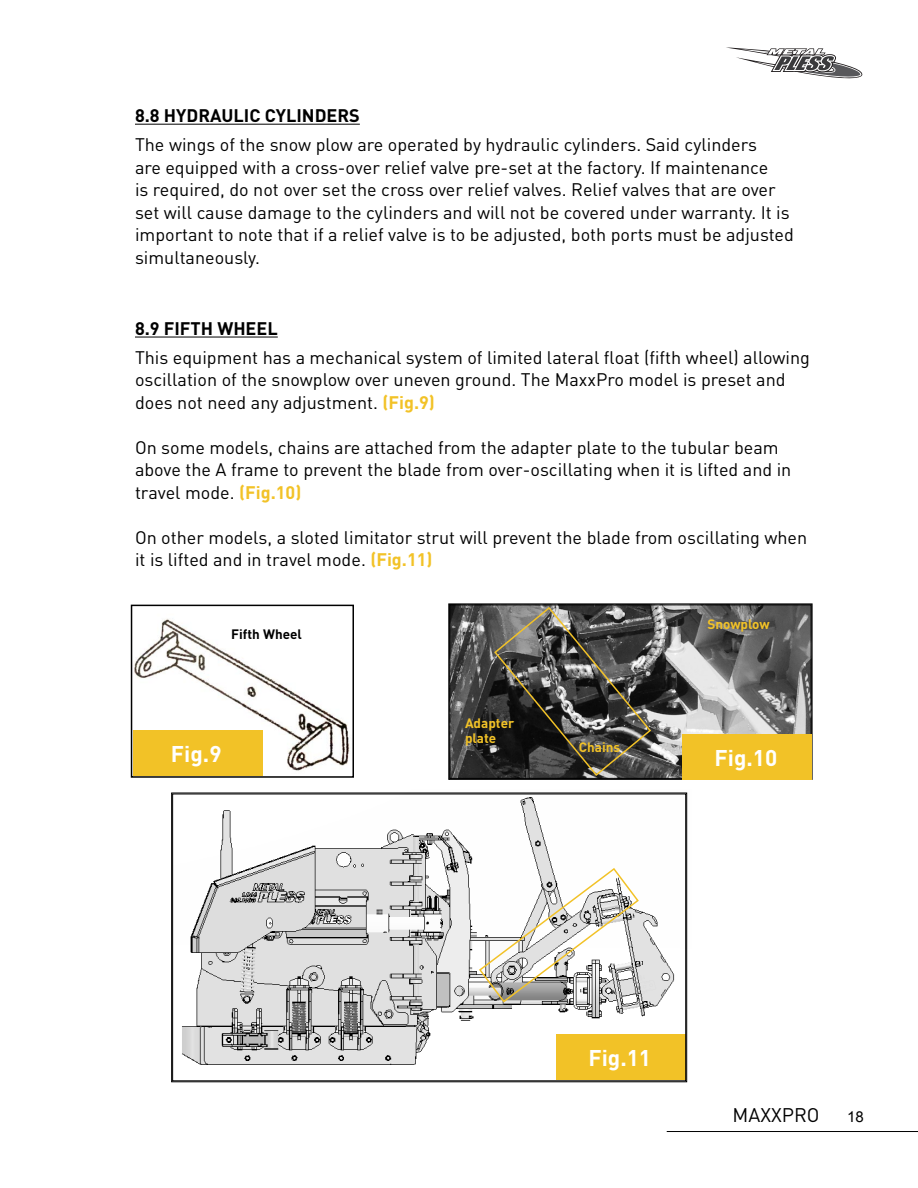
<style>
.page{position:relative;width:918px;height:1188px;background:#fff}
.page>*{position:absolute;margin:0;border:0;box-sizing:border-box;transform-origin:0 0}
.t1{font:700 22.5px "DINOT";color:#fff}
.t2{font:19.5px "DINOT";color:#000}
.t3{font:18px/22.5px "DINOT";color:#000}
.t4{font:700 18px "DINOT";color:#000}
.t5{font:15px "Arial";color:#000}
.t6{font:700 13.5px/15px "DINOT";color:#f2c227}
.t7{font:700 13.5px "DINOT";color:#000}
.s1{font-weight:700;color:#f2c227}
</style>
<div class="page">
<hr style="left:667px;top:1131px;width:251px;height:1px;background:#000">
<svg style="left:729px;top:48px;width:133px;height:31px"></svg>
<svg style="left:448px;top:603px;width:365px;height:177px;background:#6f6f6f"></svg>
<div style="left:450px;top:605px;width:361px;height:174px;border:1px solid #000"></div>
<hr style="left:135px;top:124px;width:225px;height:1px;background:#000">
<hr style="left:135px;top:337px;width:143px;height:1px;background:#000">
<div style="left:683px;top:734px;width:129px;height:46px;background:#f2c227"></div>
<svg style="left:493px;top:606px;width:159px;height:171px;background:#4d4c48"></svg>
<img style="left:134px;top:618px;width:216px;height:153px">
<div style="left:131px;top:605px;width:223px;height:173px;border:2px solid #000"></div>
<div style="left:133px;top:730px;width:130px;height:46px;background:#f2c227"></div>
<svg style="left:171px;top:792px;width:516px;height:290px"></svg>
<div style="left:172px;top:794px;width:514px;height:287px;border:1px solid #000"></div>
<p class="t4" style="left:135px;top:103px;width:226px">8.8 HYDRAULIC CYLINDERS</p>
<p class="t3" style="left:135px;top:133px;width:660px">The wings of the snow plow are operated by hydraulic cylinders. Said cylinders<br>are equipped with a cross-over relief valve pre-set at the factory. If maintenance<br>is required, do not over set the cross over relief valves. Relief valves that are over set will cause damage to the cylinders and will not be covered under warranty. It is important to note that if a relief valve is to be adjusted, both ports must be adjusted simultaneously.</p>
<p class="t4" style="left:135px;top:316px;width:144px">8.9 FIFTH WHEEL</p>
<p class="t3" style="left:135px;top:346px;width:677px">This equipment has a mechanical system of limited lateral float (fifth wheel) allowing oscillation of the snowplow over uneven ground. The MaxxPro model is preset and does not need any adjustment. <span class="s1">(Fig.9)</span></p>
<p class="t3" style="left:135px;top:436px;width:658px">On some models, chains are attached from the adapter plate to the tubular beam above the A frame to prevent the blade from over-oscillating when it is lifted and in travel mode. <span class="s1">(Fig.10)</span></p>
<p class="t3" style="left:135px;top:526px;width:674px">On other models, a sloted limitator strut will prevent the blade from oscillating when it is lifted and in travel mode. <span class="s1">(Fig.11)</span></p>
<p class="t7" style="left:231px;top:625px;width:72px">Fifth Wheel</p>
<p class="t1" style="left:171px;top:739px;width:52px">Fig.9</p>
<p class="t6" style="left:465px;top:715px;width:51px">Adapter plate</p>
<p class="t6" style="left:579px;top:739px;width:43px">Chains</p>
<p class="t6" style="left:707px;top:616px;width:64px">Snowplow</p>
<p class="t1" style="left:715px;top:743px;width:64px">Fig.10</p>
<p class="t1" style="left:588px;top:1043px;width:64px">Fig.11</p>
<p class="t2" style="left:733px;top:1103px;width:89px">MAXXPRO</p>
<p class="t5" style="left:847px;top:1107px;width:18px">18</p>
</div>
